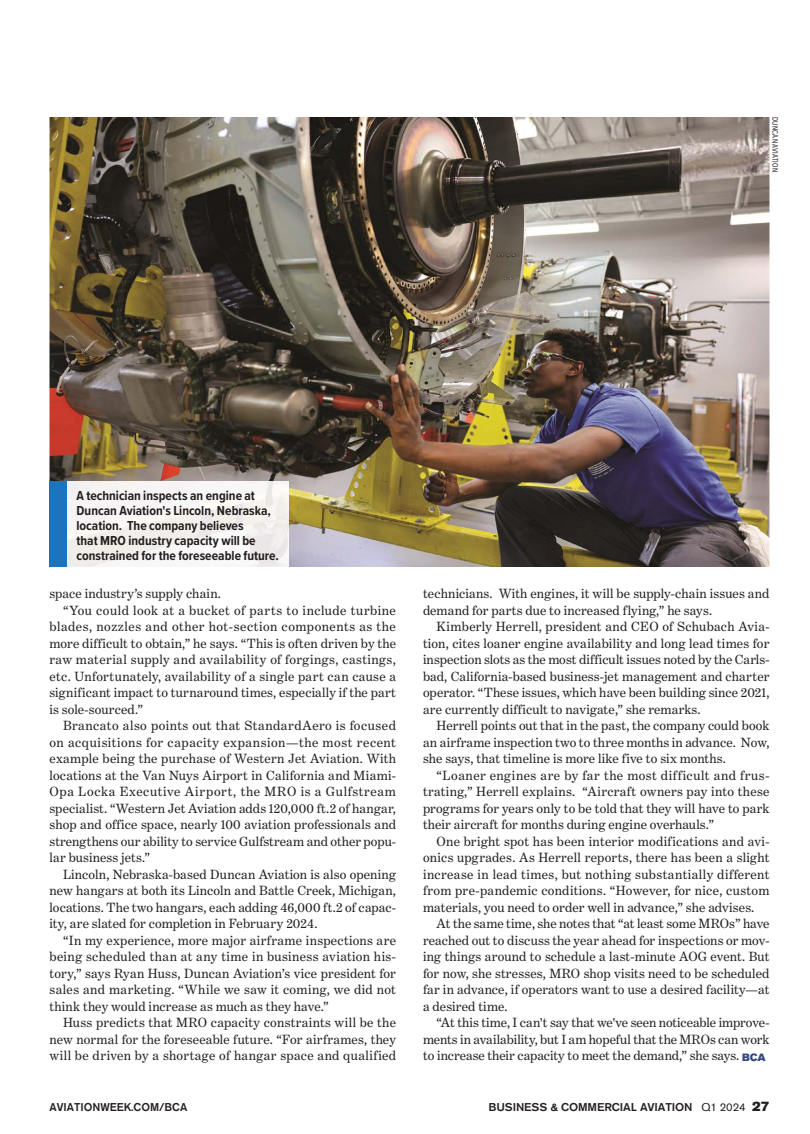
<style>
.page{position:relative;width:810px;height:1134px;background:#fff}
.page>*{position:absolute;margin:0;border:0;box-sizing:border-box;transform-origin:0 0}
.t1{font:13.5px/16.5px "Benton Modern Two";letter-spacing:.015em;color:#231f20;text-align:justify}
.t2{font:700 13.5px/15px "Proxima Nova Cond";color:#231f20}
.t3{font:13.5px "Benton Modern Two";letter-spacing:.035em;color:#231f20}
.t4{font:13.5px "Benton Modern Two";letter-spacing:.045em;color:#231f20}
.t5{font:500 11.25px "Akzidenz Grotesk BE";letter-spacing:-.01em;color:#231f20;scale:1.05 1}
.t6{font:500 11.25px "Akzidenz Grotesk BE";letter-spacing:-.01em;color:#231f20}
.t7{font:8.25px "Proxima Nova Cond";letter-spacing:.03em;color:#231f20;scale:.9 1}
.s1{font-family:"Akzidenz Grotesk BE Super";font-size:10.5px;color:#364986}
.s2{font-weight:400}
.s3{font-family:"Akzidenz Grotesk BE Super";font-weight:400;font-size:13.5px}
</style>
<div class="page">
<img style="left:50px;top:117px;width:720px;height:450px">
<img style="left:68px;top:482px;width:221px;height:85px">
<div style="left:50px;top:482px;width:18px;height:85px;background:#1c75bc"></div>
<p class="t7" style="left:781px;top:117px;width:62px;rotate:90deg">DUNCAN AVIATION</p>
<p class="t2" style="left:76px;top:487px;width:204px">A technician inspects an engine at Duncan Aviation's Lincoln, Nebraska, location. The company believes<br>that MRO industry capacity will be constrained for the foreseeable future.</p>
<p class="t1" style="left:50px;top:586px;width:173px">space industry’s supply chain.</p>
<p class="t1" style="left:63px;top:602px;width:334px">“You could look at a bucket of parts to include turbine</p>
<p class="t3" style="left:50px;top:619px;width:348px">blades, nozzles and other hot-section components as the</p>
<p class="t1" style="left:50px;top:635px;width:348px">more difficult to obtain,” he says. “This is often driven by the</p>
<p class="t1" style="left:50px;top:652px;width:348px">raw material supply and availability of forgings, castings,</p>
<p class="t1" style="left:50px;top:668px;width:348px">etc. Unfortunately, availability of a single part can cause a</p>
<p class="t1" style="left:50px;top:685px;width:348px">significant impact to turnaround times, especially if the part</p>
<p class="t1" style="left:50px;top:701px;width:95px">is sole-sourced.”</p>
<p class="t3" style="left:63px;top:718px;width:334px">Brancato also points out that StandardAero is focused</p>
<p class="t3" style="left:50px;top:735px;width:348px">on acquisitions for capacity expansion—the most recent</p>
<p class="t1" style="left:50px;top:751px;width:348px">example being the purchase of Western Jet Aviation. With</p>
<p class="t1" style="left:50px;top:767px;width:348px">locations at the Van Nuys Airport in California and Miami-</p>
<p class="t4" style="left:50px;top:784px;width:348px">Opa Locka Executive Airport, the MRO is a Gulfstream</p>
<p class="t1" style="left:50px;top:800px;width:348px">specialist. “Western Jet Aviation adds 120,000 ft.2 of hangar,</p>
<p class="t1" style="left:50px;top:817px;width:348px">shop and office space, nearly 100 aviation professionals and</p>
<p class="t1" style="left:50px;top:833px;width:348px">strengthens our ability to service Gulfstream and other popu-</p>
<p class="t1" style="left:50px;top:850px;width:102px">lar business jets.”</p>
<p class="t1" style="left:63px;top:866px;width:334px">Lincoln, Nebraska-based Duncan Aviation is also opening</p>
<p class="t1" style="left:50px;top:883px;width:348px">new hangars at both its Lincoln and Battle Creek, Michigan,</p>
<p class="t1" style="left:50px;top:899px;width:348px">locations. The two hangars, each adding 46,000 ft.2 of capac-</p>
<p class="t1" style="left:50px;top:916px;width:269px">ity, are slated for completion in February 2024.</p>
<p class="t1" style="left:63px;top:932px;width:335px">“In my experience, more major airframe inspections are</p>
<p class="t1" style="left:50px;top:949px;width:348px">being scheduled than at any time in business aviation his-</p>
<p class="t1" style="left:50px;top:965px;width:348px">tory,” says Ryan Huss, Duncan Aviation’s vice president for</p>
<p class="t1" style="left:50px;top:982px;width:348px">sales and marketing. “While we saw it coming, we did not</p>
<p class="t1" style="left:50px;top:998px;width:281px">think they would increase as much as they have.”</p>
<p class="t1" style="left:63px;top:1015px;width:335px">Huss predicts that MRO capacity constraints will be the</p>
<p class="t1" style="left:50px;top:1031px;width:348px">new normal for the foreseeable future. “For airframes, they</p>
<p class="t1" style="left:50px;top:1048px;width:348px">will be driven by a shortage of hangar space and qualified</p>
<p class="t1" style="left:423px;top:586px;width:348px">technicians. With engines, it will be supply-chain issues and demand for parts due to increased flying,” he says.</p>
<p class="t1" style="left:423px;top:619px;width:348px;text-indent:14px">Kimberly Herrell, president and CEO of Schubach Avia&shy;tion, cites loaner engine availability and long lead times for inspection slots as the most difficult issues noted by the Carls&shy;bad, California-based business-jet management and charter operator. “These issues, which have been building since 2021, are currently difficult to navigate,” she remarks.</p>
<p class="t1" style="left:423px;top:717px;width:348px;text-indent:14px">Herrell points out that in the past, the company could book an airframe inspection two to three months in advance. Now, she says, that timeline is more like five to six months.</p>
<p class="t1" style="left:423px;top:767px;width:348px;text-indent:14px">“Loaner engines are by far the most difficult and frus&shy;trating,” Herrell explains. “Aircraft owners pay into these programs for years only to be told that they will have to park their aircraft for months during engine overhauls.”</p>
<p class="t1" style="left:423px;top:833px;width:348px;text-indent:14px">One bright spot has been interior modifications and avi&shy;onics upgrades. As Herrell reports, there has been a slight increase in lead times, but nothing substantially different from pre-pandemic conditions. “However, for nice, custom materials, you need to order well in advance,” she advises.</p>
<p class="t1" style="left:423px;top:915px;width:348px;text-indent:14px">At the same time, she notes that “at least some MROs” have reached out to discuss the year ahead for inspections or mov&shy;ing things around to schedule a last-minute AOG event. But for now, she stresses, MRO shop visits need to be scheduled far in advance, if operators want to use a desired facility—at a desired time.</p>
<p class="t1" style="left:423px;top:1014px;width:348px;text-indent:14px">“At this time, I can't say that we've seen noticeable improve&shy;ments in availability, but I am hopeful that the MROs can work to increase their capacity to meet the demand,” she says. <span class="s1">BCA</span></p>
<p class="t6" style="left:50px;top:1100px;width:139px">AVIATIONWEEK.COM/BCA</p>
<p class="t5" style="left:488px;top:1100px;width:269px">BUSINESS &amp; COMMERCIAL AVIATION <span class="s2">Q1 2024</span> <span class="s3">27</span></p>
</div>
